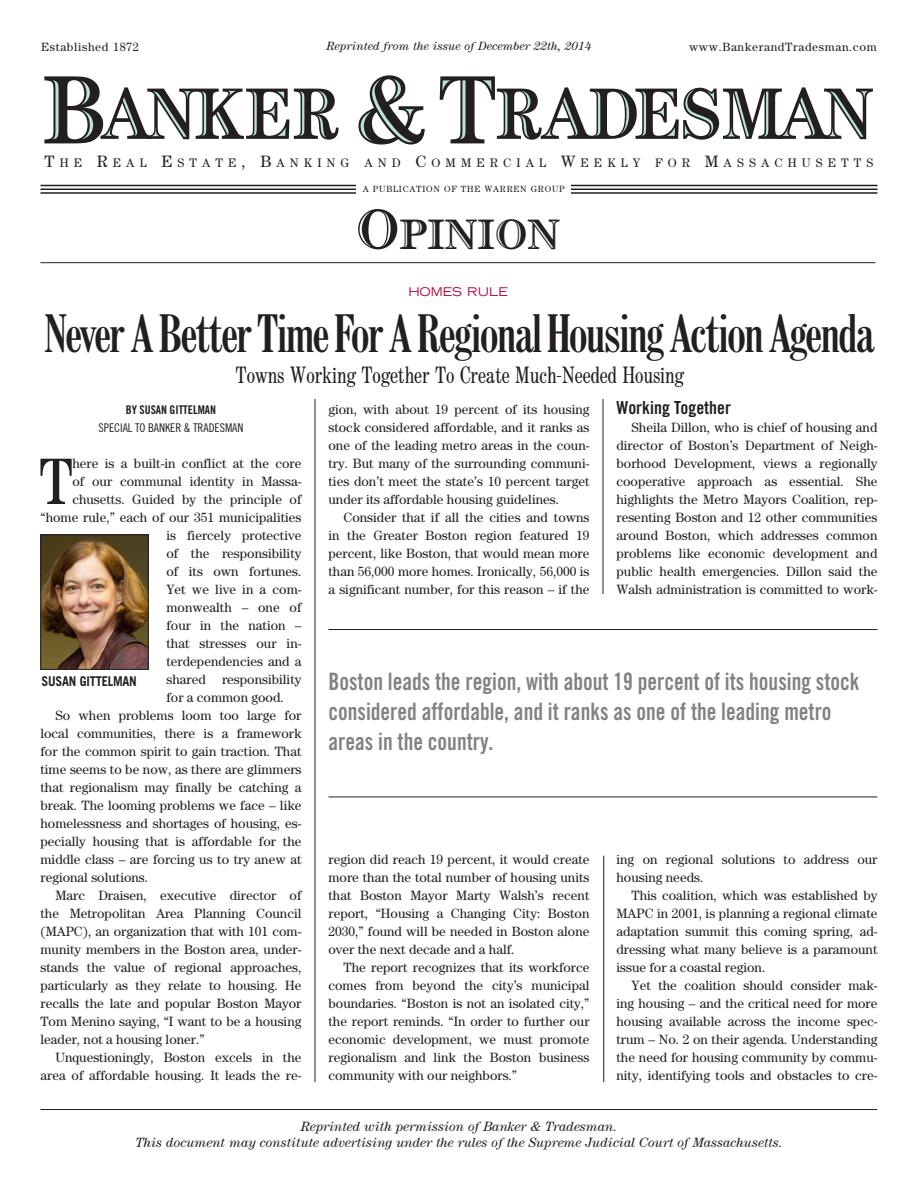
<style>
.page{position:relative;width:918px;height:1188px;background:#fff}
.page>*{position:absolute;margin:0;border:0;box-sizing:border-box;transform-origin:0 0}
.drop_cap__standard{font:condensed 65.85px "Century Std";color:#231f20}
.hed_serif__32pt_-_ce{font:700 condensed 51px "Century FB";letter-spacing:-.03em;color:#231f20}
.t1{font:700 42.75px "Century Std Handtooled";color:#231f20}
.pullquote{font:24px/30px "Trade Gothic LT Std Bd Cn 20";color:#808285;scale:.91 1}
.subhed_serif__14pt{font:21px "OPTI Century Nova";color:#231f20;scale:.95 1}
.breaker__1_deck_top{font:18px "Trade Gothic LT Std Bd Cn 20";color:#231f20}
.body__base{font:13.5px/18px "Century Std";color:#231f20;text-align:justify}
.drop_cap__standard-2{font:13.5px "Century Std";color:#231f20}
.t2{font:italic 13.5px "Century";letter-spacing:-.005em;color:#231f20}
.nameline{font:700 13.5px "Trade Gothic LT Std";letter-spacing:-.015em;color:#231f20;scale:.92 1}
.t3{font:12.3px "Century";letter-spacing:.415em;color:#231f20}
.t4{font:12px "Century";letter-spacing:.05em;color:#231f20}
.t5{font:italic 12px "Century";color:#231f20}
.byline_affill{font:12px "Trade Gothic LT Std Cn 18";letter-spacing:-.005em;color:#231f20}
.byline__base{font:12px "Trade Gothic LT Std Bd Cn 20";letter-spacing:-.005em;color:#231f20}
.kicker__standard_red{font:expanded 12px "Trade Gothic LT Std";color:#b30437}
.t6{font:9px "Century";letter-spacing:.085em;color:#231f20}
.s1{font-size:16.5px}
.s2{font-size:57px}
</style>
<div class="page">
<hr style="left:41px;top:185px;width:837px;height:1px;background:#231f20">
<hr style="left:41px;top:189px;width:837px;height:1px;background:#231f20">
<hr style="left:41px;top:192px;width:837px;height:2px;background:#231f20">
<div style="left:356px;top:180px;width:215px;height:17px;background:#fff"></div>
<svg style="left:44px;top:76px;width:295px;height:67px"></svg>
<svg style="left:359px;top:75px;width:66px;height:69px"></svg>
<svg style="left:440px;top:76px;width:433px;height:67px"></svg>
<hr style="left:40px;top:1109px;width:837px;height:1px;background:#231f20">
<hr style="left:40px;top:262px;width:835px;height:1px;background:#231f20">
<img style="left:43px;top:537px;width:104px;height:131px">
<div style="left:41px;top:535px;width:108px;height:135px;border:1px solid #231f20"></div>
<hr style="left:315px;top:399px;width:1px;height:683px;background:#231f20">
<hr style="left:329px;top:629px;width:549px;height:1px;background:#231f20">
<hr style="left:329px;top:797px;width:549px;height:1px;background:#231f20">
<hr style="left:603px;top:399px;width:1px;height:195px;background:#231f20">
<hr style="left:603px;top:856px;width:1px;height:226px;background:#231f20">
<p class="t5" style="left:327px;top:39px;width:267px">Reprinted from the issue of December 22th, 2014</p>
<p class="t4" style="left:41px;top:40px;width:99px">Established 1872</p>
<p class="t4" style="left:689px;top:40px;width:189px">www.BankerandTradesman.com</p>
<p class="t3" style="left:45px;top:155px;width:457px"><span class="s1">T</span>HE <span class="s1">R</span>EAL <span class="s1">E</span>STATE<span class="s1">, B</span>ANKING AND <span class="s1">C</span>OMMERC</p>
<p class="t3" style="left:517px;top:155px;width:358px">IAL <span class="s1">W</span>EEKLY FOR <span class="s1">M</span>ASSACHUSETT S</p>
<p class="t6" style="left:363px;top:184px;width:203px">A PUBLICATION OF THE WARREN GROUP</p>
<p class="t1" style="left:356px;top:208px;width:206px"><span class="s2">O</span>PINION</p>
<p class="kicker__standard_red" style="left:408px;top:284px;width:101px">HOMES RULE</p>
<p class="hed_serif__32pt_-_ce" style="left:45px;top:303px;width:832px">Never A Better Time For A Regional Housing Action Agenda</p>
<p class="subhed_serif__14pt" style="left:236px;top:361px;width:473px">Towns Working Together To Create Much-Needed Housing</p>
<p class="byline__base" style="left:126px;top:402px;width:92px">BY SUSAN GITTELMAN</p>
<p class="byline_affill" style="left:99px;top:421px;width:146px">SPECIAL TO BANKER &amp; TRADESMAN</p>
<p class="drop_cap__standard" style="left:40px;top:443px;width:34px">T</p>
<p class="drop_cap__standard-2" style="left:72px;top:455px;width:231px">here is a built-in conflict at the core</p>
<p class="breaker__1_deck_top" style="left:617px;top:397px;width:116px">Working Together</p>
<p class="body__base" style="left:617px;top:418px;width:263px;text-indent:15px">Sheila Dillon, who is chief of housing and director of Boston’s Department of Neigh&shy;borhood Development, views a regionally cooperative approach as essential. She highlights the Metro Mayors Coalition, rep&shy;resenting Boston and 12 other communities around Boston, which addresses common problems like economic development and public health emergencies. Dillon said the Walsh administration is committed to work-</p>
<p class="body__base" style="left:329px;top:400px;width:263px">gion, with about 19 percent of its housing stock considered affordable, and it ranks as one of the leading metro areas in the coun&shy;try. But many of the surrounding communi&shy;ties don’t meet the state’s 10 percent target under its affordable housing guidelines.</p>
<p class="body__base" style="left:329px;top:508px;width:263px;text-indent:15px">Consider that if all the cities and towns in the Greater Boston region featured 19 percent, like Boston, that would mean more than 56,000 more homes. Ironically, 56,000 is a significant number, for this reason – if the</p>
<p class="drop_cap__standard-2" style="left:72px;top:473px;width:231px">of our communal identity in Massa-</p>
<p class="drop_cap__standard-2" style="left:72px;top:491px;width:231px">chusetts. Guided by the principle of</p>
<p class="drop_cap__standard-2" style="left:40px;top:509px;width:263px">“home rule,” each of our 351 municipalities</p>
<p class="drop_cap__standard-2" style="left:166px;top:527px;width:137px">is fiercely protective</p>
<p class="drop_cap__standard-2" style="left:166px;top:545px;width:137px">of the responsibility</p>
<p class="drop_cap__standard-2" style="left:166px;top:563px;width:137px">of its own fortunes.</p>
<p class="drop_cap__standard-2" style="left:166px;top:581px;width:137px">Yet we live in a com-</p>
<p class="drop_cap__standard-2" style="left:166px;top:599px;width:137px">monwealth – one of</p>
<p class="drop_cap__standard-2" style="left:166px;top:617px;width:137px">four in the nation –</p>
<p class="drop_cap__standard-2" style="left:166px;top:635px;width:137px">that stresses our in-</p>
<p class="drop_cap__standard-2" style="left:166px;top:653px;width:137px">terdependencies and a</p>
<p class="drop_cap__standard-2" style="left:166px;top:671px;width:137px">shared responsibility</p>
<p class="drop_cap__standard-2" style="left:166px;top:689px;width:119px">for a common good.</p>
<p class="body__base" style="left:40px;top:706px;width:263px;text-indent:15px">So when problems loom too large for local communities, there is a framework for the common spirit to gain traction. That time seems to be now, as there are glimmers that regionalism may finally be catching a break. The looming problems we face – like homelessness and shortages of housing, es&shy;pecially housing that is affordable for the middle class – are forcing us to try anew at regional solutions.</p>
<p class="body__base" style="left:40px;top:886px;width:263px;text-indent:15px">Marc Draisen, executive director of the Metropolitan Area Planning Council (MAPC), an organization that with 101 com&shy;munity members in the Boston area, under&shy;stands the value of regional approaches, particularly as they relate to housing. He recalls the late and popular Boston Mayor Tom Menino saying, “I want to be a housing leader, not a housing loner.”</p>
<p class="body__base" style="left:40px;top:1048px;width:263px;text-align:right">Unquestioningly, Boston excels in the area of affordable housing. It leads the re-</p>
<p class="nameline" style="left:41px;top:672px;width:105px">SUSAN GITTELMAN</p>
<p class="pullquote" style="left:329px;top:666px;width:585px">Boston leads the region, with about 19 percent of its housing stock considered affordable, and it ranks as one of the leading metro areas in the country.</p>
<p class="body__base" style="left:329px;top:850px;width:263px">region did reach 19 percent, it would create more than the total number of housing units that Boston Mayor Marty Walsh’s recent report, “Housing a Changing City: Boston 2030,” found will be needed in Boston alone over the next decade and a half.</p>
<p class="body__base" style="left:329px;top:958px;width:263px;text-indent:15px">The report recognizes that its workforce comes from beyond the city’s municipal boundaries. “Boston is not an isolated city,” the report reminds. “In order to further our economic development, we must promote regionalism and link the Boston business community with our neighbors.”</p>
<p class="body__base" style="left:617px;top:850px;width:262px">ing on regional solutions to address our housing needs.</p>
<p class="body__base" style="left:617px;top:886px;width:263px;text-indent:15px">This coalition, which was established by MAPC in 2001, is planning a regional climate adaptation summit this coming spring, ad&shy;dressing what many believe is a paramount issue for a coastal region.</p>
<p class="body__base" style="left:617px;top:976px;width:263px;text-indent:15px">Yet the coalition should consider mak&shy;ing housing – and the critical need for more housing available across the income spec&shy;trum – No. 2 on their agenda. Understanding the need for housing community by commu&shy;nity, identifying tools and obstacles to cre-</p>
<p class="t2" style="left:301px;top:1118px;width:318px">Reprinted with permission of Banker &amp; Tradesman.</p>
<p class="t2" style="left:136px;top:1135px;width:649px">This document may constitute advertising under the rules of the Supreme Judicial Court of Massachusetts.</p>
</div>
